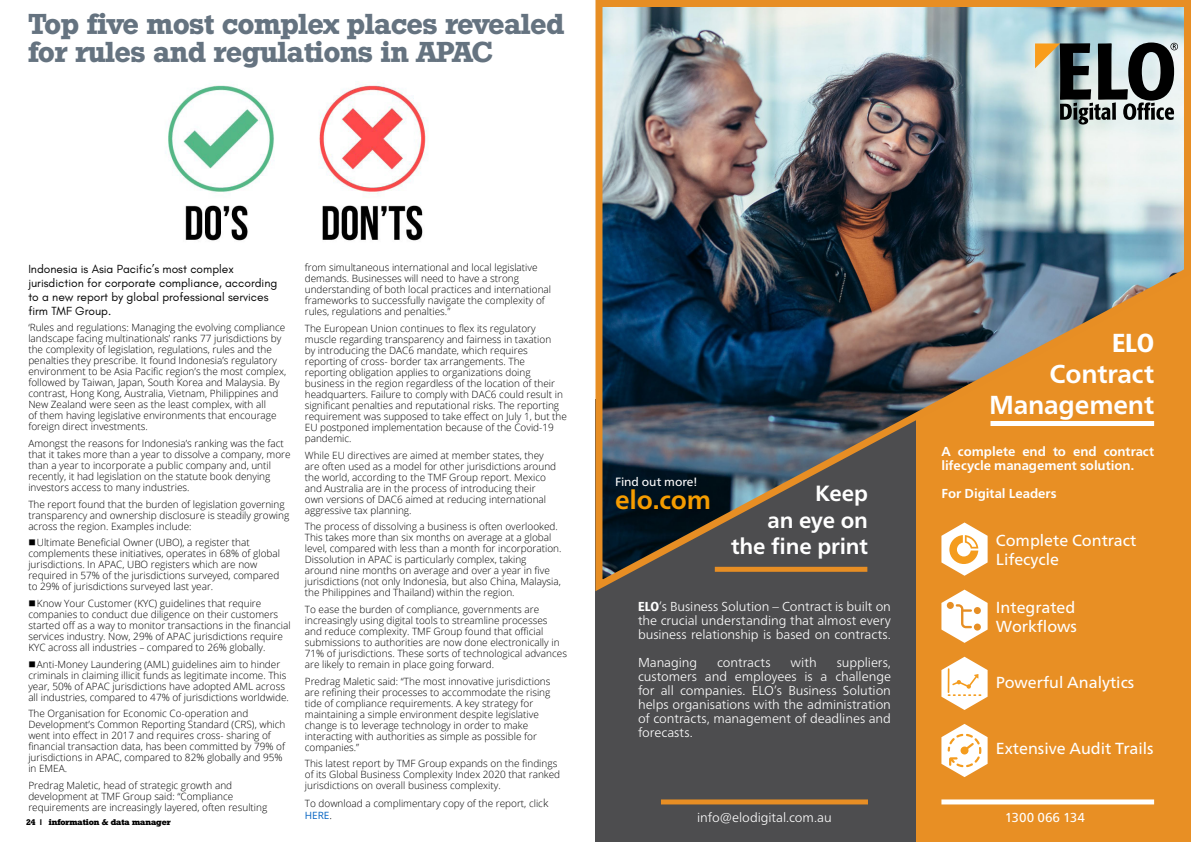
<style>
.page{position:relative;width:1191px;height:842px;background:#fff}
.page>*{position:absolute;margin:0;border:0;box-sizing:border-box;transform-origin:0 0}
.Head2{font:700 28px/28px "Stafford Serial";color:#657380}
.t1{font:700 26px/31.2px "Frutiger Neue LTW1 G";letter-spacing:-.005em;color:#fff;text-align:right}
.t2{font:700 26px "Frutiger Neue LTW1 G";letter-spacing:-.01em;color:#f59c00}
.t3{font:700 22px/26.4px "Frutiger Neue LTW1 G";letter-spacing:-.005em;color:#fff;text-align:right}
.t4{font:16px/19.2px "Frutiger Neue LTW1 G";color:#fff}
.t5{font:300 13px/14px "Frutiger Neue LTW1 G";letter-spacing:-.005em;color:#fff;text-align:justify}
.t6{font:700 13px/14px "Frutiger Neue LTW1 G";letter-spacing:-.005em;color:#fff}
.t7{font:13px "Frutiger Neue LTW1 G";color:#fff}
.Intro2_2019{font:12px/14px "Glacial Indifference";color:#000}
.t8{font:12px "Frutiger Neue LTW1 G";letter-spacing:-.005em;color:#fff}
.Body2_2019_PDF{font:300 10px/11px "Open Sans";color:#000}
.t9{font:800 8px "Stafford Serial";color:#000}
.s1{font-size:11px}
.s2{font-weight:400;color:#0563c1}
.s3{font-weight:800;font-stretch:condensed}
</style>
<div class="page">
<div style="left:595px;top:400px;width:321px;height:442px;background:#4d4d4f"></div>
<div style="left:916px;top:247px;width:275px;height:595px;background:#e88f24"></div>
<img style="left:595px;top:0;width:596px;height:591px">
<svg style="left:1035px;top:43px;width:143px;height:82px;background:#7e8481"></svg>
<svg style="left:941px;top:724px;width:46px;height:53px"></svg>
<svg style="left:941px;top:522px;width:46px;height:54px"></svg>
<svg style="left:941px;top:657px;width:46px;height:53px"></svg>
<svg style="left:941px;top:590px;width:46px;height:53px"></svg>
<div style="left:715px;top:567px;width:152px;height:5px;background:#e78e24"></div>
<div style="left:990px;top:421px;width:164px;height:5px;background:#fff"></div>
<div style="left:661px;top:799px;width:207px;height:5px;background:#e78e24"></div>
<div style="left:941px;top:799px;width:213px;height:5px;background:#fff"></div>
<img style="left:168px;top:82px;width:260px;height:159px">
<p class="Head2" style="left:28px;top:10px;width:537px">Top five most complex places revealed for rules and regulations in APAC</p>
<p class="Intro2_2019" style="left:28px;top:262px;width:250px">Indonesia is Asia Pacific’s most complex jurisdiction for corporate compliance, according to a new report by global professional services firm TMF Group.</p>
<p class="Body2_2019_PDF" style="left:28px;top:322px;width:259px">‘Rules and regulations: Managing the evolving compliance landscape facing multinationals’ ranks 77 jurisdictions by the complexity of legislation, regulations, rules and the penalties they prescribe. It found Indonesia’s regulatory environment to be Asia Pacific region’s the most complex, followed by Taiwan, Japan, South Korea and Malaysia. By contrast, Hong Kong, Australia, Vietnam, Philippines and New Zealand were seen as the least complex, with all<br>of them having legislative environments that encourage foreign direct investments.</p>
<p class="Body2_2019_PDF" style="left:28px;top:438px;width:264px">Amongst the reasons for Indonesia’s ranking was the fact that it takes more than a year to dissolve a company, more than a year to incorporate a public company and, until recently, it had legislation on the statute book denying investors access to many industries.</p>
<p class="Body2_2019_PDF" style="left:28px;top:498px;width:262px">The report found that the burden of legislation governing transparency and ownership disclosure is steadily growing across the region. Examples include:</p>
<p class="Body2_2019_PDF" style="left:28px;top:537px;width:253px;text-indent:9px">Ultimate Beneficial Owner (UBO), a register that complements these initiatives, operates in 68% of global jurisdictions. In APAC, UBO registers which are now required in 57% of the jurisdictions surveyed, compared to 29% of jurisdictions surveyed last year.</p>
<p class="Body2_2019_PDF" style="left:28px;top:598px;width:264px;text-indent:9px">Know Your Customer (KYC) guidelines that require companies to conduct due diligence on their customers started off as a way to monitor transactions in the financial services industry. Now, 29% of APAC jurisdictions require KYC across all industries – compared to 26% globally.</p>
<p class="Body2_2019_PDF" style="left:28px;top:658px;width:262px;text-align:center">Anti-Money Laundering (AML) guidelines aim to hinder criminals in claiming illicit funds as legitimate income. This year, 50% of APAC jurisdictions have adopted AML across all industries, compared to 47% of jurisdictions worldwide.</p>
<p class="Body2_2019_PDF" style="left:28px;top:708px;width:259px">The Organisation for Economic Co-operation and Development’s Common Reporting Standard (CRS), which went into effect in 2017 and requires cross- sharing of financial transaction data, has been committed by 79% of jurisdictions in APAC, compared to 82% globally and 95% in EMEA.</p>
<p class="Body2_2019_PDF" style="left:28px;top:780px;width:240px">Predrag Maletic, head of strategic growth and development at TMF Group said: “Compliance requirements are increasingly layered, often resulting</p>
<p class="t9" style="left:26px;top:817px;width:146px">24 | information &amp; data manager</p>
<p class="Body2_2019_PDF" style="left:305px;top:262px;width:248px">from simultaneous international and local legislative demands. Businesses will need to have a strong understanding of both local practices and international frameworks to successfully navigate the complexity of rules, regulations and penalties.”</p>
<p class="Body2_2019_PDF" style="left:305px;top:323px;width:264px">The European Union continues to flex its regulatory muscle regarding transparency and fairness in taxation<br>by introducing the DAC6 mandate, which requires reporting of cross- border tax arrangements. The reporting obligation applies to organizations doing business in the region regardless of the location of their headquarters. Failure to comply with DAC6 could result in significant penalties and reputational risks. The reporting requirement was supposed to take effect on July 1, but the EU postponed implementation because of the Covid-19 pandemic.</p>
<p class="Body2_2019_PDF" style="left:305px;top:449px;width:253px">While EU directives are aimed at member states, they are often used as a model for other jurisdictions around the world, according to the TMF Group report. Mexico and Australia are in the process of introducing their own versions of DAC6 aimed at reducing international aggressive tax planning.</p>
<p class="Body2_2019_PDF" style="left:305px;top:521px;width:258px">The process of dissolving a business is often overlooked.<br>This takes more than six months on average at a global level, compared with less than a month for incorporation.<br>Dissolution in APAC is particularly complex, taking around nine months on average and over a year in five jurisdictions (not only Indonesia, but also China, Malaysia, the Philippines and Thailand) within the region.</p>
<p class="Body2_2019_PDF" style="left:305px;top:604px;width:264px">To ease the burden of compliance, governments are increasingly using digital tools to streamline processes and reduce complexity. TMF Group found that official submissions to authorities are now done electronically in 71% of jurisdictions. These sorts of technological advances are likely to remain in place going forward.</p>
<p class="Body2_2019_PDF" style="left:305px;top:675px;width:247px">Predrag Maletic said: “The most innovative jurisdictions are refining their processes to accommodate the rising tide of compliance requirements. A key strategy for maintaining a simple environment despite legislative change is to leverage technology in order to make interacting with authorities as simple as possible for companies.”</p>
<p class="Body2_2019_PDF" style="left:305px;top:758px;width:257px">This latest report by TMF Group expands on the findings of its Global Business Complexity Index 2020 that ranked jurisdictions on overall business complexity.</p>
<p class="Body2_2019_PDF" style="left:305px;top:797px;width:245px;line-height:12px">To download a complimentary copy of the report, clic<span class="s1">k<br></span><span class="s2">HERE</span><span class="s1">.</span></p>
<p class="t8" style="left:615px;top:474px;width:84px">Find out more!</p>
<p class="t2" style="left:615px;top:485px;width:97px">elo.com</p>
<p class="t3" style="left:731px;top:480px;width:138px">Keep<br>an eye on the fine print</p>
<p class="t5" style="left:638px;top:599px;width:254px"><span class="s3">ELO</span>’s Business Solution – Contract is built on the crucial understanding that almost every business relationship is based on contracts.</p>
<p class="t5" style="left:638px;top:655px;width:61px">Managing</p>
<p class="t5" style="left:717px;top:655px;width:55px">contracts</p>
<p class="t5" style="left:790px;top:655px;width:28px">with</p>
<p class="t5" style="left:638px;top:655px;width:254px;text-indent:199px">suppliers, customers and employees is a challenge for all companies. ELO’s Business Solution helps organisations with the administration of contracts, management of deadlines and forecasts.</p>
<p class="t5" style="left:697px;top:810px;width:136px">info@elodigital.com.au</p>
<p class="t1" style="left:989px;top:327px;width:167px"><span class="s3">ELO<br></span>Contract<br>Management</p>
<p class="t6" style="left:941px;top:445px;width:214px">A complete end to end contract lifecycle management solution.</p>
<p class="t6" style="left:941px;top:487px;width:117px">For Digital Leaders</p>
<p class="t4" style="left:996px;top:531px;width:142px">Complete Contract<br>Lifecycle</p>
<p class="t4" style="left:996px;top:598px;width:83px">Integrated<br>Workflows</p>
<p class="t4" style="left:996px;top:673px;width:140px">Powerful Analytics</p>
<p class="t4" style="left:996px;top:739px;width:159px">Extensive Audit Trails</p>
<p class="t7" style="left:1005px;top:810px;width:81px">1300 066 134</p>
</div>
